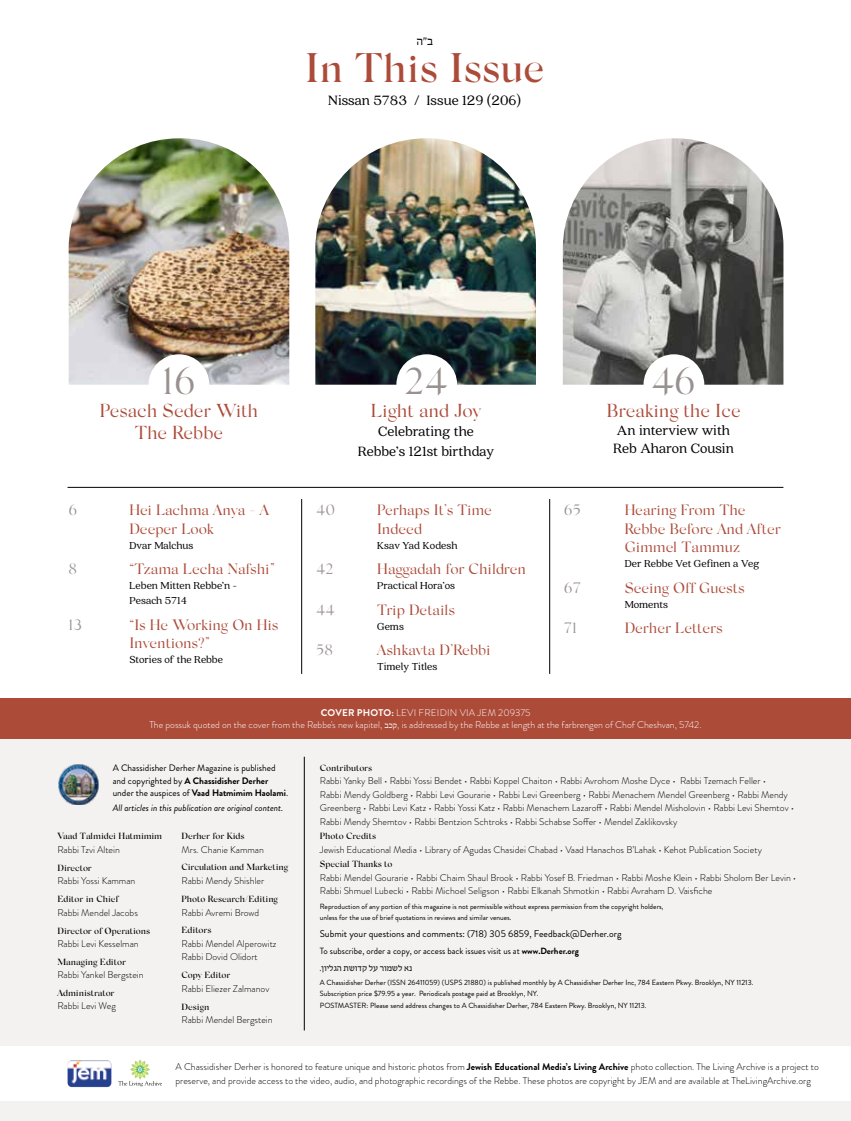
<style>
.page{position:relative;width:851px;height:1121px;background:#fff}
.page>*{position:absolute;margin:0;border:0;box-sizing:border-box;transform-origin:0 0}
.t1{font:500 41.25px "Silk Serif";color:#ad4b39}
.t2{font:37.5px "Silk Serif";color:#989190}
.t3{font:18.75px/22.5px "Silk Serif";color:#ad4b39;text-align:center}
.t4{font:15px/18.8px "Silk Serif";letter-spacing:-.005em;color:#ad4b39}
.t5{font:15px/18px "Quincy CF";color:#000}
.t6{font:15px "Silk Serif";color:#989190}
.t7{font:13.2px "Fb Shefa Pro";color:#000}
.t8{font:11.25px/15px "Quincy CF";color:#000}
.t9{font:300 9.75px/13.5px "Brandon Grotesque";color:#000}
.t10{font:300 9.75px/12px "Brandon Grotesque";color:#fff;text-align:center}
.t11{font:9.75px "Brandon Grotesque";color:#000}
.t12{font:9.75px "Fb Shefa Pro";color:#000}
.t13{font:9.3px/12.8px "Brandon Grotesque";color:#000}
.t14{font:italic 9.3px "Brandon Grotesque";color:#000}
.t15{font:500 9px "Silk Serif";letter-spacing:-.005em;color:#000}
.t16{font:9px "Brandon Grotesque";color:#000}
.t17{font:7.5px/11.2px "Brandon Grotesque";color:#000}
.s1{font-weight:700}
.s2{font-family:"Adobe Hebrew";font-weight:400}
</style>
<div class="page">
<img style="left:69px;top:138px;width:220px;height:247px">
<div style="left:149px;top:354px;width:60px;height:61px;background:#fff;border-radius:50%"></div>
<div style="left:0;top:738px;width:850px;height:382px;background:#f3f2f1"></div>
<div style="left:0;top:1046px;width:850px;height:54px;background:#fff"></div>
<img style="left:58px;top:764px;width:41px;height:40px">
<img style="left:67px;top:1060px;width:44px;height:27px">
<svg style="left:118px;top:1059px;width:44px;height:27px"></svg>
<hr style="left:304px;top:756px;width:1px;height:274px;background:#000">
<img style="left:562px;top:138px;width:221px;height:247px">
<div style="left:643px;top:354px;width:61px;height:61px;background:#fff;border-radius:50%"></div>
<hr style="left:68px;top:487px;width:715px;height:1px;background:#000">
<hr style="left:301px;top:499px;width:1px;height:175px;background:#000">
<hr style="left:549px;top:499px;width:1px;height:175px;background:#000">
<img style="left:315px;top:138px;width:221px;height:247px">
<div style="left:396px;top:354px;width:61px;height:61px;background:#fff;border-radius:50%"></div>
<div style="left:0;top:698px;width:850px;height:40px;background:#ad4b39"></div>
<h3 class="t7" style="left:416px;top:34px;width:18px">ב"ה</h3>
<h1 class="t1" style="left:304px;top:44px;width:241px">In This Issue</h1>
<h3 class="t5" style="left:328px;top:91px;width:194px">Nissan 5783 / Issue 129 (206)</h3>
<h2 class="t2" style="left:162px;top:359px;width:35px">16</h2>
<h3 class="t3" style="left:100px;top:399px;width:160px">Pesach Seder With<br>The Rebbe</h3>
<h3 class="t6" style="left:69px;top:501px;width:10px">6</h3>
<h3 class="t4" style="left:129px;top:500px;width:141px">Hei Lachma Anya - A<br>Deeper Look</h3>
<p class="t8" style="left:129px;top:538px;width:65px">Dvar Malchus</p>
<h3 class="t6" style="left:69px;top:560px;width:10px">8</h3>
<h3 class="t4" style="left:129px;top:559px;width:147px">“Tzama Lecha Nafshi”</h3>
<p class="t8" style="left:129px;top:578px;width:109px">Leben Mitten Rebbe’n -<br>Pesach 5714</p>
<h3 class="t6" style="left:69px;top:615px;width:15px">13</h3>
<h3 class="t4" style="left:129px;top:615px;width:150px">“Is He Working On His<br>Inventions?”</h3>
<p class="t8" style="left:129px;top:652px;width:95px">Stories of the Rebbe</p>
<h2 class="t2" style="left:404px;top:359px;width:44px">24</h2>
<h3 class="t3" style="left:371px;top:399px;width:112px">Light and Joy</h3>
<h3 class="t5" style="left:358px;top:422px;width:138px;line-height:19.5px;text-align:center">Celebrating the<br>Rebbe’s 121st birthday</h3>
<h3 class="t6" style="left:316px;top:501px;width:20px">40</h3>
<h3 class="t4" style="left:377px;top:500px;width:116px">Perhaps It’s Time<br>Indeed</h3>
<p class="t8" style="left:377px;top:538px;width:82px">Ksav Yad Kodesh</p>
<h3 class="t6" style="left:316px;top:560px;width:19px">42</h3>
<h3 class="t4" style="left:377px;top:559px;width:150px">Haggadah for Children</h3>
<p class="t8" style="left:377px;top:578px;width:80px">Practical Hora’os</p>
<h3 class="t6" style="left:316px;top:600px;width:20px">44</h3>
<h3 class="t4" style="left:377px;top:600px;width:79px">Trip Details</h3>
<p class="t8" style="left:377px;top:619px;width:28px">Gems</p>
<h3 class="t6" style="left:316px;top:641px;width:18px">58</h3>
<h3 class="t4" style="left:377px;top:640px;width:115px">Ashkavta D’Rebbi</h3>
<p class="t8" style="left:377px;top:659px;width:62px">Timely Titles</p>
<h2 class="t2" style="left:651px;top:359px;width:46px">46</h2>
<h3 class="t3" style="left:606px;top:399px;width:136px">Breaking the Ice</h3>
<h3 class="t5" style="left:613px;top:421px;width:122px">An interview with<br>Reb Aharon Cousin</h3>
<h3 class="t6" style="left:564px;top:501px;width:18px">65</h3>
<h3 class="t4" style="left:624px;top:500px;width:158px">Hearing From The<br>Rebbe Before And After<br>Gimmel Tammuz</h3>
<p class="t8" style="left:624px;top:556px;width:136px">Der Rebbe Vet Gefinen a Veg</p>
<h3 class="t6" style="left:564px;top:579px;width:18px">67</h3>
<h3 class="t4" style="left:624px;top:578px;width:121px">Seeing Off Guests</h3>
<p class="t8" style="left:624px;top:597px;width:45px">Moments</p>
<h3 class="t6" style="left:564px;top:619px;width:14px">71</h3>
<h3 class="t4" style="left:624px;top:619px;width:99px">Derher Letters</h3>
<p class="t10" style="left:149px;top:706px;width:553px"><span class="s1">COVER PHOTO:</span> LEVI FREIDIN VIA JEM 209375<br>The possuk quoted on the cover from the Rebbe's new kapitel, <span class="s2">קכב</span> , is addressed by the Rebbe at length at the farbrengen of Chof Cheshvan, 5742.</p>
<p class="t13" style="left:113px;top:761px;width:177px">A Chassidisher Derher Magazine is published and copyrighted by <span class="s1">A Chassidisher Derher </span>under the auspices of <span class="s1">Vaad Hatmimim Haolami</span>.</p>
<p class="t14" style="left:113px;top:801px;width:172px">All articles in this publication are original content.</p>
<p class="t15" style="left:57px;top:831px;width:106px">Vaad Talmidei Hatmimim</p>
<p class="t9" style="left:57px;top:842px;width:64px">Rabbi Tzvi Altein</p>
<p class="t15" style="left:57px;top:862px;width:36px">Director</p>
<p class="t9" style="left:57px;top:874px;width:79px">Rabbi Yossi Kamman</p>
<p class="t15" style="left:57px;top:893px;width:62px">Editor in Chief</p>
<p class="t9" style="left:57px;top:905px;width:82px">Rabbi Mendel Jacobs</p>
<p class="t15" style="left:57px;top:925px;width:94px">Director of Operations</p>
<p class="t9" style="left:57px;top:937px;width:83px">Rabbi Levi Kesselman</p>
<p class="t15" style="left:57px;top:956px;width:70px">Managing Editor</p>
<p class="t9" style="left:57px;top:968px;width:88px">Rabbi Yankel Bergstein</p>
<p class="t15" style="left:57px;top:987px;width:58px">Administrator</p>
<p class="t9" style="left:57px;top:999px;width:60px">Rabbi Levi Weg</p>
<p class="t15" style="left:181px;top:831px;width:64px">Derher for Kids</p>
<p class="t9" style="left:181px;top:842px;width:84px">Mrs. Chanie Kamman</p>
<p class="t15" style="left:181px;top:862px;width:108px">Circulation and Marketing</p>
<p class="t9" style="left:181px;top:873px;width:84px">Rabbi Mendy Shishler</p>
<p class="t15" style="left:181px;top:893px;width:98px">Photo Research/Editing</p>
<p class="t9" style="left:181px;top:905px;width:79px">Rabbi Avremi Browd</p>
<p class="t15" style="left:181px;top:925px;width:31px">Editors</p>
<p class="t9" style="left:181px;top:936px;width:97px">Rabbi Mendel Alperowitz<br>Rabbi Dovid Olidort</p>
<p class="t15" style="left:181px;top:969px;width:50px">Copy Editor</p>
<p class="t9" style="left:181px;top:982px;width:89px">Rabbi Eliezer Zalmanov</p>
<p class="t15" style="left:181px;top:1001px;width:29px">Design</p>
<p class="t9" style="left:181px;top:1013px;width:93px">Rabbi Mendel Bergstein</p>
<p class="t15" style="left:320px;top:762px;width:54px">Contributors</p>
<p class="t9" style="left:320px;top:774px;width:476px">Rabbi Yanky Bell • Rabbi Yossi Bendet • Rabbi Koppel Chaiton • Rabbi Avrohom Moshe Dyce • Rabbi Tzemach Feller •<br>Rabbi Mendy Goldberg • Rabbi Levi Gourarie • Rabbi Levi Greenberg • Rabbi Menachem Mendel Greenberg • Rabbi Mendy Greenberg • Rabbi Levi Katz • Rabbi Yossi Katz • Rabbi Menachem Lazaroff • Rabbi Mendel Misholovin • Rabbi Levi Shemtov • Rabbi Mendy Shemtov • Rabbi Bentzion Schtroks • Rabbi Schabse Soffer • Mendel Zaklikovsky</p>
<p class="t15" style="left:320px;top:830px;width:58px">Photo Credits</p>
<p class="t9" style="left:320px;top:842px;width:443px">Jewish Educational Media • Library of Agudas Chasidei Chabad • Vaad Hanachos B’Lahak • Kehot Publication Society</p>
<p class="t15" style="left:320px;top:858px;width:74px">Special Thanks to</p>
<p class="t9" style="left:320px;top:870px;width:478px">Rabbi Mendel Gourarie • Rabbi Chaim Shaul Brook • Rabbi Yosef B. Friedman • Rabbi Moshe Klein • Rabbi Sholom Ber Levin •<br>Rabbi Shmuel Lubecki • Rabbi Michoel Seligson • Rabbi Elkanah Shmotkin • Rabbi Avraham D. Vaisfiche</p>
<p class="t17" style="left:320px;top:900px;width:345px">Reproduction of any portion of this magazine is not permissible without express permission from the copyright holders, unless for the use of brief quotations in reviews and similar venues.</p>
<p class="t11" style="left:320px;top:926px;width:303px">Submit your questions and comments: (718) 305 6859, Feedback@Derher.org</p>
<p class="t16" style="left:320px;top:944px;width:260px">To subscribe, order a copy, or access back issues visit us at <span class="s1">www.Derher.org</span></p>
<p class="t12" style="left:320px;top:962px;width:94px">שתהג ל י ו ן . שמ ו רעלקד ו נאל</p>
<p class="t17" style="left:320px;top:977px;width:435px">A Chassidisher Derher (ISSN 26411059) (USPS 21880) is published monthly by A Chassidisher Derher Inc, 784 Eastern Pkwy. Brooklyn, NY 11213.<br>Subscription price $79.95 a year. Periodicals postage paid at Brooklyn, NY.<br>POSTMASTER: Please send address changes to A Chassidisher Derher, 784 Eastern Pkwy. Brooklyn, NY 11213.</p>
<p class="t9" style="left:175px;top:1060px;width:644px">A Chassidisher Derher is honored to feature unique and historic photos from <span class="s1">Jewish Educational Media’s Living Archive</span> photo collection. The Living Archive is a project to preserve, and provide access to the video, audio, and photographic recordings of the Rebbe. These photos are copyright by JEM and are available at TheLivingArchive.org</p>
</div>
